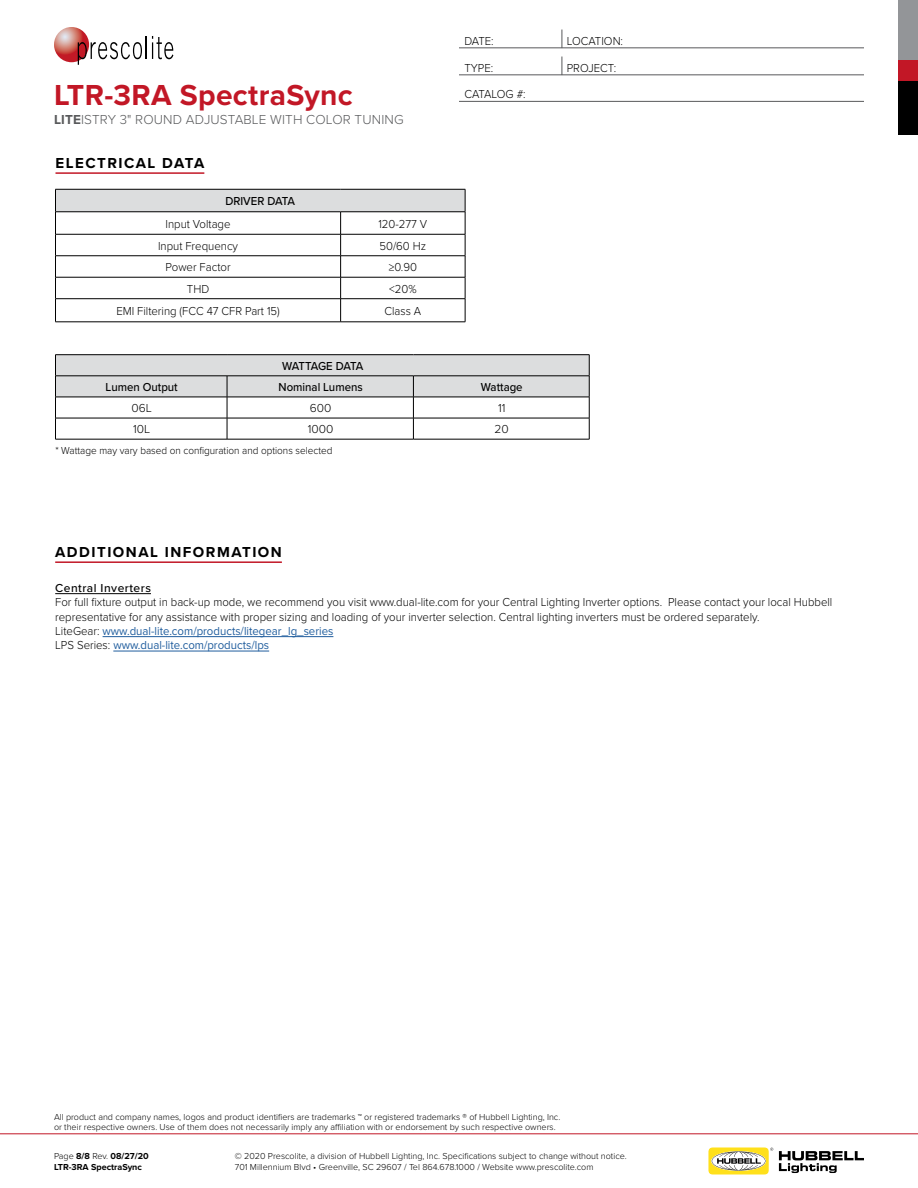
<style>
.page{position:relative;width:918px;height:1188px;background:#fff}
.page>*{position:absolute;margin:0;border:0;box-sizing:border-box;transform-origin:0 0}
.t1{font:700 30px "Proxima Nova";letter-spacing:.01em;color:#c21726}
.t2{font:700 15px "Proxima Nova";letter-spacing:.1em;color:#000}
.t3{font:300 13.5px "Proxima Nova";letter-spacing:.01em;color:#58595b}
.t4{font:300 12px/14.4px "Proxima Nova";color:#000;scale:.95 1}
.t5{font:500 12px "Proxima Nova";color:#000;scale:.95 1}
.t6{font:300 12px "Proxima Nova";color:#000}
.t7{font:500 12px "Proxima Nova";letter-spacing:.04em;color:#000}
.t8{font:500 12px "Proxima Nova";letter-spacing:-.045em;color:#000;scale:.95 1}
.t9{font:300 12px "Proxima Nova";letter-spacing:-.02em;color:#000;scale:.95 1}
.t10{font:300 10.5px "Proxima Nova";color:#000;scale:.95 1}
.t11{font:300 9px/10.8px "Proxima Nova";color:#000}
.t12{font:700 9px/10.8px "Proxima Nova";color:#000}
.s1{font-weight:700}
.s2{font-weight:400;color:#215e9e}
.s3{font-weight:300}
</style>
<div class="page">
<hr style="left:0;top:1134px;width:918px;height:1px;background:#c21726">
<div style="left:898px;top:81px;width:20px;height:54px;background:#000"></div>
<div style="left:898px;top:0;width:20px;height:61px;background:#939598"></div>
<div style="left:898px;top:61px;width:20px;height:20px;background:#c21726"></div>
<svg style="left:54px;top:27px;width:35px;height:35px"></svg>
<svg style="left:78px;top:36px;width:95px;height:29px"></svg>
<svg style="left:779px;top:1151px;width:85px;height:22px"></svg>
<div style="left:708px;top:1148px;width:61px;height:26px;background:#ffe01b;border-radius:5px"></div>
<svg style="left:711px;top:1151px;width:55px;height:20px"></svg>
<svg style="left:712px;top:1148px;width:61px;height:22px"></svg>
<hr style="left:459px;top:48px;width:405px;height:1px;background:#58595b">
<svg style="left:562px;top:30px;width:1px;height:18px"></svg>
<hr style="left:459px;top:75px;width:405px;height:1px;background:#58595b">
<svg style="left:562px;top:57px;width:1px;height:18px"></svg>
<hr style="left:459px;top:101px;width:405px;height:1px;background:#58595b">
<hr style="left:55px;top:561px;width:227px;height:2px;background:#c21726">
<hr style="left:55px;top:593px;width:96px;height:1px;background:#000">
<hr style="left:103px;top:636px;width:230px;height:1px;background:#215e9e">
<hr style="left:113px;top:651px;width:156px;height:1px;background:#215e9e">
<hr style="left:56px;top:172px;width:148px;height:2px;background:#c21726">
<div style="left:56px;top:189px;width:409px;height:23px;background:#dcddde"></div>
<hr style="left:55px;top:212px;width:286px;height:1px;background:#000">
<hr style="left:341px;top:212px;width:124px;height:1px;background:#000">
<hr style="left:55px;top:234px;width:286px;height:1px;background:#000">
<hr style="left:341px;top:234px;width:124px;height:1px;background:#000">
<hr style="left:55px;top:255px;width:286px;height:1px;background:#000">
<hr style="left:341px;top:255px;width:124px;height:1px;background:#000">
<hr style="left:55px;top:277px;width:286px;height:1px;background:#000">
<hr style="left:341px;top:277px;width:124px;height:1px;background:#000">
<hr style="left:55px;top:298px;width:286px;height:1px;background:#000">
<hr style="left:341px;top:298px;width:124px;height:1px;background:#000">
<svg style="left:340px;top:212px;width:1px;height:110px"></svg>
<svg style="left:465px;top:189px;width:1px;height:133px"></svg>
<hr style="left:55px;top:322px;width:286px;height:1px;background:#000">
<hr style="left:341px;top:322px;width:124px;height:1px;background:#000">
<hr style="left:55px;top:189px;width:286px;height:1px;background:#000">
<hr style="left:341px;top:189px;width:124px;height:1px;background:#000">
<svg style="left:55px;top:189px;width:1px;height:133px"></svg>
<hr style="left:55px;top:354px;width:172px;height:1px;background:#000">
<hr style="left:227px;top:354px;width:186px;height:1px;background:#000">
<hr style="left:413px;top:354px;width:176px;height:1px;background:#000">
<svg style="left:55px;top:355px;width:535px;height:84px"></svg>
<hr style="left:55px;top:439px;width:172px;height:1px;background:#000">
<hr style="left:227px;top:439px;width:186px;height:1px;background:#000">
<hr style="left:413px;top:439px;width:176px;height:1px;background:#000">
<h1 class="t1" style="left:54px;top:72px;width:300px">LTR-3RA SpectraSync</h1>
<p class="t3" style="left:54px;top:110px;width:351px"><span class="s1">LITE</span>ISTRY 3" ROUND ADJUSTABLE WITH COLOR TUNING</p>
<p class="t2" style="left:56px;top:152px;width:150px">ELECTRICAL DATA</p>
<p class="t5" style="left:225px;top:192px;width:75px">DRIVER DATA</p>
<p class="t4" style="left:166px;top:216px;width:70px">Input Voltage</p>
<p class="t4" style="left:378px;top:216px;width:53px">120-277 V</p>
<p class="t4" style="left:158px;top:238px;width:86px">Input Frequency</p>
<p class="t4" style="left:380px;top:238px;width:51px">50/60 Hz</p>
<p class="t4" style="left:166px;top:259px;width:70px">Power Factor</p>
<p class="t4" style="left:389px;top:259px;width:31px">≥0.90</p>
<p class="t4" style="left:187px;top:281px;width:25px">THD</p>
<p class="t4" style="left:389px;top:281px;width:30px">&lt;20%</p>
<p class="t4" style="left:116px;top:303px;width:173px">EMI Filtering (FCC 47 CFR Part 15)</p>
<p class="t4" style="left:384px;top:303px;width:40px">Class A</p>
<p class="t8" style="left:282px;top:357px;width:87px">WATTAGE DATA</p>
<p class="t4" style="left:464px;top:33px;width:32px">DATE:</p>
<p class="t4" style="left:567px;top:33px;width:61px">LOCATION:</p>
<p class="t4" style="left:464px;top:60px;width:32px">TYPE:</p>
<p class="t4" style="left:567px;top:60px;width:54px">PROJECT:</p>
<p class="t9" style="left:464px;top:85px;width:66px">CATALOG #:</p>
<p class="t5" style="left:106px;top:378px;width:77px">Lumen Output</p>
<p class="t5" style="left:279px;top:378px;width:90px">Nominal Lumens</p>
<p class="t5" style="left:481px;top:378px;width:45px">Wattage</p>
<p class="t6" style="left:132px;top:399px;width:22px">06L</p>
<p class="t6" style="left:310px;top:399px;width:23px">600</p>
<p class="t6" style="left:498px;top:399px;width:9px">11</p>
<p class="t6" style="left:133px;top:420px;width:19px">10L</p>
<p class="t6" style="left:308px;top:420px;width:27px">1000</p>
<p class="t6" style="left:495px;top:420px;width:16px">20</p>
<p class="t10" style="left:55px;top:442px;width:293px">* Wattage may vary based on configuration and options selected</p>
<p class="t2" style="left:55px;top:541px;width:228px">ADDITIONAL INFORMATION</p>
<p class="t7" style="left:55px;top:579px;width:97px">Central Inverters</p>
<p class="t4" style="left:55px;top:594px;width:820px">For full fixture output in back-up mode, we recommend you visit www.dual-lite.com for your Central Lighting Inverter options. Please contact your local Hubbell representative for any assistance with proper sizing and loading of your inverter selection. Central lighting inverters must be ordered separately.<br>LiteGear: <span class="s2">www.dual-lite.com/products/litegear_lg_series<br></span>LPS Series: <span class="s2">www.dual-lite.com/products/lps</span></p>
<p class="t11" style="left:54px;top:1111px;width:508px">All product and company names, logos and product identifiers are trademarks ™ or registered trademarks ® of Hubbell Lighting, Inc. or their respective owners. Use of them does not necessarily imply any affiliation with or endorsement by such respective owners.</p>
<p class="t12" style="left:54px;top:1151px;width:96px"><span class="s3">Page</span> 8/8 <span class="s3">Rev.</span> 08/27/20<br>LTR-3RA SpectraSync</p>
<p class="t11" style="left:235px;top:1150px;width:393px">© 2020 Prescolite, a division of Hubbell Lighting, Inc. Specifications subject to change without notice.<br>701 Millennium Blvd • Greenville, SC 29607 / Tel 864.678.1000 / Website www.prescolite.com</p>
</div>
